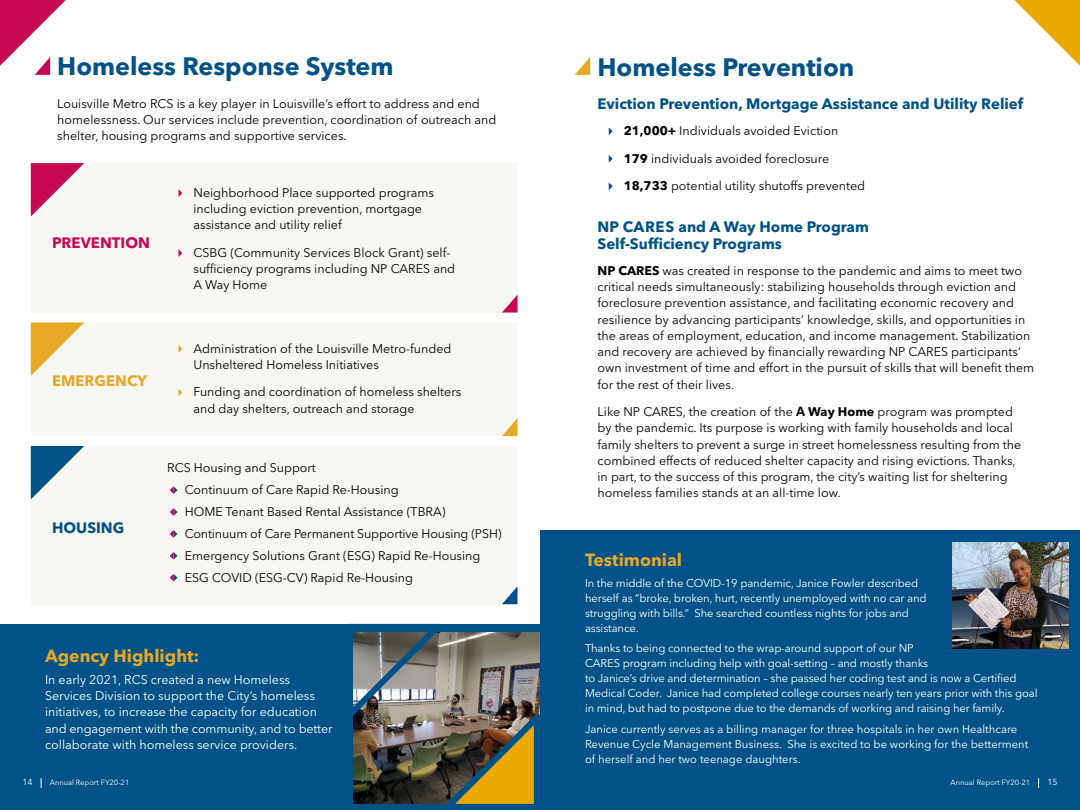
<style>
.page{position:relative;width:1080px;height:810px;background:#fff}
.page>*{position:absolute;margin:0;border:0;box-sizing:border-box;transform-origin:0 0}
.t1{font:700 25px "Avenir Next LT Pro";color:#005288}
.t2{font:700 17.5px "Avenir Next LT Pro";color:#e7a823}
.t3{font:700 15px/16.1px "Avenir Next LT Pro";color:#005288}
.t4{font:700 15px "Avenir Next LT Pro";color:#c80752}
.t5{font:700 15px "Avenir Next LT Pro";color:#e7a823}
.t6{font:12.5px/16.2px "Avenir Next LT Pro";color:#000}
.t7{font:12.5px/16.2px "Avenir Next LT Pro";color:#fff}
.t8{font:11.25px/15px "Avenir Next LT Pro";letter-spacing:-.01em;color:#fff}
.t9{font:8.75px "Avenir Next LT Pro";color:#fff}
.t10{font:7.5px "Avenir Next LT Pro";color:#fff}
.s1{font-weight:700}
.s2{font-family:"Calibri";font-weight:700;font-size:15px}
</style>
<div class="page">
<div style="left:0;top:604px;width:540px;height:206px;background:#005288"></div>
<div style="left:540px;top:604px;width:540px;height:206px;background:#005288"></div>
<div style="left:31px;top:163px;width:487px;height:150px;background:#f9f7f4"></div>
<div style="left:31px;top:323px;width:487px;height:113px;background:#f9f7f4"></div>
<svg style="left:575px;top:57px;width:15px;height:18px"></svg>
<svg style="left:0;top:0;width:66px;height:75px"></svg>
<svg style="left:1014px;top:0;width:66px;height:66px"></svg>
<svg style="left:179px;top:189px;width:3px;height:8px"></svg>
<svg style="left:179px;top:249px;width:3px;height:8px"></svg>
<svg style="left:179px;top:345px;width:3px;height:7px"></svg>
<svg style="left:179px;top:389px;width:3px;height:7px"></svg>
<svg style="left:31px;top:163px;width:53px;height:54px"></svg>
<svg style="left:31px;top:323px;width:53px;height:53px"></svg>
<svg style="left:502px;top:295px;width:16px;height:18px"></svg>
<svg style="left:502px;top:418px;width:16px;height:18px"></svg>
<div style="left:540px;top:530px;width:540px;height:103px;background:#005288"></div>
<svg style="left:609px;top:127px;width:4px;height:8px"></svg>
<svg style="left:609px;top:155px;width:4px;height:8px"></svg>
<svg style="left:609px;top:182px;width:4px;height:8px"></svg>
<img style="left:953px;top:543px;width:116px;height:106px">
<div style="left:0;top:577px;width:540px;height:47px;background:#fff"></div>
<div style="left:31px;top:446px;width:487px;height:158px;background:#f9f7f4"></div>
<svg style="left:170px;top:486px;width:7px;height:8px"></svg>
<svg style="left:170px;top:508px;width:7px;height:8px"></svg>
<svg style="left:170px;top:530px;width:7px;height:8px"></svg>
<svg style="left:170px;top:552px;width:7px;height:8px"></svg>
<svg style="left:170px;top:574px;width:7px;height:8px"></svg>
<svg style="left:31px;top:446px;width:53px;height:53px"></svg>
<svg style="left:502px;top:586px;width:16px;height:18px"></svg>
<img style="left:353px;top:632px;width:187px;height:172px">
<h1 class="t1" style="left:57px;top:51px;width:338px">Homeless Response System</h1>
<p class="t6" style="left:57px;top:95px;width:441px">Louisville Metro RCS is a key player in Louisville’s effort to address and end homelessness. Our services include prevention, coordination of outreach and shelter, housing programs and supportive services.</p>
<p class="t4" style="left:52px;top:233px;width:99px">PREVENTION</p>
<p class="t6" style="left:194px;top:184px;width:242px">Neighborhood Place supported programs including eviction prevention, mortgage assistance and utility relief</p>
<p class="t6" style="left:194px;top:244px;width:263px">CSBG (Community Services Block Grant) self&shy;sufficiency programs including NP CARES and<br>A Way Home</p>
<p class="t5" style="left:52px;top:372px;width:97px">EMERGENCY</p>
<p class="t3" style="left:52px;top:520px;width:74px">HOUSING</p>
<p class="t6" style="left:194px;top:340px;width:259px">Administration of the Louisville Metro-funded<br>Unsheltered Homeless Initiatives</p>
<p class="t6" style="left:194px;top:384px;width:269px">Funding and coordination of homeless shelters and day shelters, outreach and storage</p>
<p class="t6" style="left:185px;top:457px;width:318px;line-height:21.9px;text-indent:-18px">RCS Housing and Support<br>Continuum of Care Rapid Re-Housing<br>HOME Tenant Based Rental Assistance (TBRA)<br>Continuum of Care Permanent Supportive Housing (PSH)<br>Emergency Solutions Grant (ESG) Rapid Re-Housing ESG COVID (ESG-CV) Rapid Re-Housing</p>
<h2 class="t2" style="left:45px;top:645px;width:156px">Agency Highlight:</h2>
<p class="t7" style="left:45px;top:671px;width:289px">In early 2021, RCS created a new Homeless Services Division to support the City’s homeless initiatives, to increase the capacity for education and engagement with the community, and to better collaborate with homeless service providers.</p>
<h1 class="t1" style="left:598px;top:52px;width:258px">Homeless Prevention</h1>
<p class="t3" style="left:598px;top:95px;width:427px">Eviction Prevention, Mortgage Assistance and Utility Relief</p>
<p class="t6" style="left:624px;top:123px;width:216px"><span class="s1">21,000+</span> Individuals avoided Eviction</p>
<p class="t6" style="left:624px;top:150px;width:207px"><span class="s1">179</span> individuals avoided foreclosure</p>
<p class="t6" style="left:624px;top:178px;width:243px"><span class="s1">18,733</span> potential utility shutoffs prevented</p>
<p class="t3" style="left:598px;top:219px;width:273px">NP CARES and A Way Home Program<br>Self-Sufficiency Programs</p>
<p class="t6" style="left:598px;top:262px;width:438px"><span class="s1">NP CARES</span> was created in response to the pandemic and aims to meet two critical needs simultaneously: stabilizing households through eviction and foreclosure prevention assistance, and facilitating economic recovery and resilience by advancing participants’ knowledge, skills, and opportunities in the areas of employment, education, and income management. Stabilization and recovery are achieved by financially rewarding NP CARES participants’ own investment of time and effort in the pursuit of skills that will benefit them for the rest of their lives.</p>
<p class="t6" style="left:598px;top:404px;width:425px">Like NP CARES, the creation of the <span class="s2">A</span> <span class="s1">Way Home</span> program was prompted by the pandemic. Its purpose is working with family households and local family shelters to prevent a surge in street homelessness resulting from the combined effects of reduced shelter capacity and rising evictions. Thanks, in part, to the success of this program, the city’s waiting list for sheltering homeless families stands at an all-time low.</p>
<h2 class="t2" style="left:585px;top:549px;width:99px">Testimonial</h2>
<p class="t8" style="left:585px;top:575px;width:343px">In the middle of the COVID-19 pandemic, Janice Fowler described herself as “broke, broken, hurt, recently unemployed with no car and struggling with bills.” She searched countless nights for jobs and assistance.</p>
<p class="t8" style="left:585px;top:641px;width:454px">Thanks to being connected to the wrap-around support of our NP<br>CARES program including help with goal-setting – and mostly thanks<br>to Janice’s drive and determination – she passed her coding test and is now a Certified Medical Coder. Janice had completed college courses nearly ten years prior with this goal in mind, but had to postpone due to the demands of working and raising her family.</p>
<p class="t8" style="left:585px;top:721px;width:445px">Janice currently serves as a billing manager for three hospitals in her own Healthcare<br>Revenue Cycle Management Business. She is excited to be working for the betterment of herself and her two teenage daughters.</p>
<p class="t9" style="left:22px;top:777px;width:12px">14</p>
<p class="t10" style="left:50px;top:778px;width:81px">Annual Report FY20-21</p>
<p class="t10" style="left:951px;top:778px;width:81px">Annual Report FY20-21</p>
<p class="t9" style="left:1047px;top:777px;width:12px">15</p>
</div>
